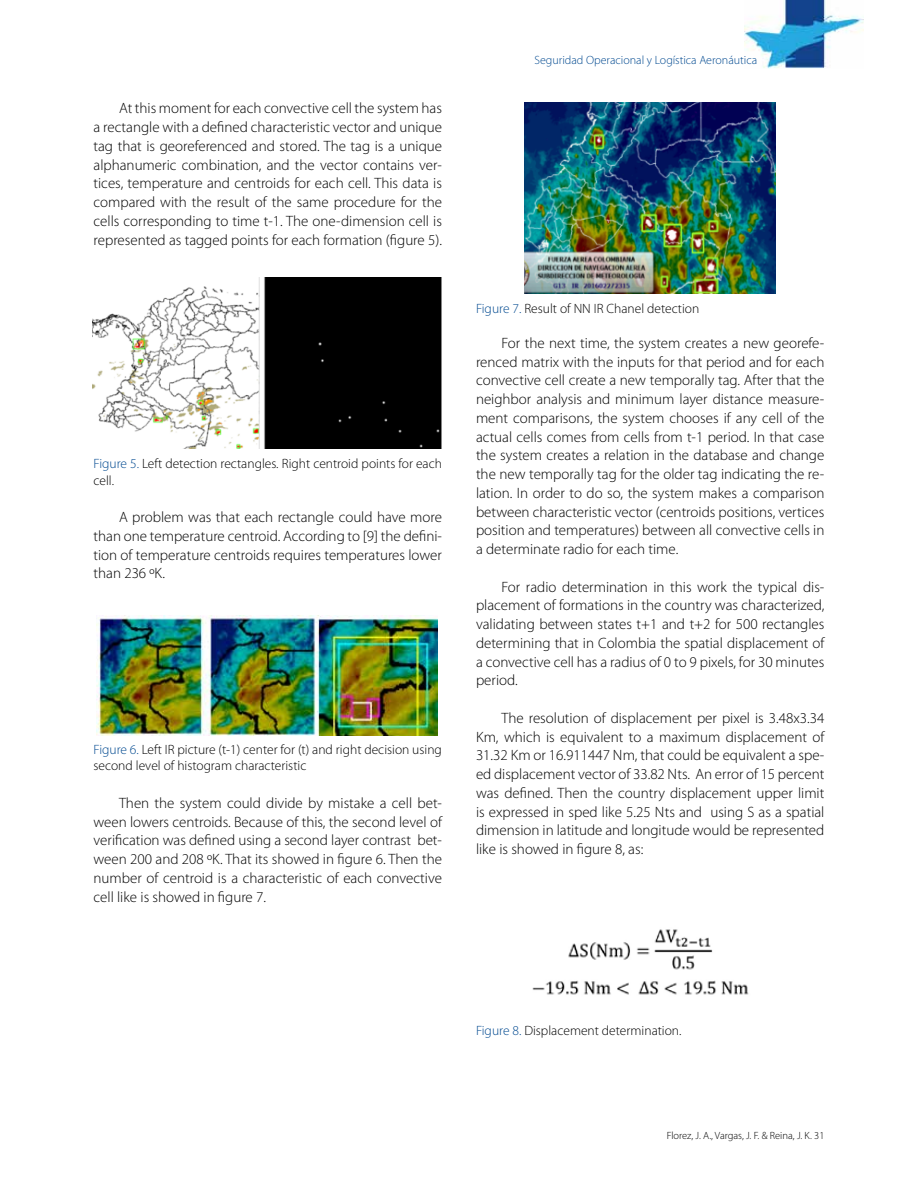
<style>
.page{position:relative;width:918px;height:1188px;background:#fff}
.page>*{position:absolute;margin:0;border:0;box-sizing:border-box;transform-origin:0 0}
.t1{font:300 15px/18.8px "Myriad Pro";color:#000;text-align:justify}
.t2{font:300 13.5px/16.5px "Myriad Pro";color:#000}
.t3{font:300 12px "Myriad Pro";color:#004990}
.t4{font:300 10.5px "Myriad Pro";color:#000}
.s1{color:#004990}
</style>
<div class="page">
<img style="left:744px;top:0;width:120px;height:68px">
<img style="left:97px;top:616px;width:341px;height:119px">
<img style="left:93px;top:277px;width:349px;height:171px">
<img style="left:525px;top:102px;width:251px;height:192px">
<img style="left:532px;top:929px;width:217px;height:66px">
<p class="t1" style="left:94px;top:99px;width:350px;text-indent:26px">At this moment for each convective cell the system has a rectangle with a defined characteristic vector and unique tag that is georeferenced and stored. The tag is a unique alphanumeric combination, and the vector contains ver&shy;tices, temperature and centroids for each cell. This data is compared with the result of the same procedure for the cells corresponding to time t-1. The one-dimension cell is represented as tagged points for each formation (figure 5).</p>
<p class="t2" style="left:94px;top:456px;width:350px"><span class="s1">Figure 5.</span> Left detection rectangles. Right centroid points for each cell.</p>
<p class="t1" style="left:94px;top:508px;width:350px;text-indent:26px">A problem was that each rectangle could have more than one temperature centroid. According to [9] the defini&shy;tion of temperature centroids requires temperatures lower than 236 ºK.</p>
<p class="t2" style="left:94px;top:741px;width:350px"><span class="s1">Figure 6.</span> Left IR picture (t-1) center for (t) and right decision using second level of histogram characteristic</p>
<p class="t1" style="left:94px;top:794px;width:350px;text-indent:26px">Then the system could divide by mistake a cell bet&shy;ween lowers centroids. Because of this, the second level of verification was defined using a second layer contrast bet&shy;ween 200 and 208 ºK. That its showed in figure 6. Then the number of centroid is a characteristic of each convective cell like is showed in figure 7.</p>
<p class="t3" style="left:534px;top:54px;width:224px">Seguridad Operacional y Logística Aeronáutica</p>
<p class="t2" style="left:476px;top:300px;width:225px"><span class="s1">Figure 7.</span> Result of NN IR Chanel detection</p>
<p class="t1" style="left:476px;top:334px;width:350px;text-indent:26px">For the next time, the system creates a new georefe&shy;renced matrix with the inputs for that period and for each convective cell create a new temporally tag. After that the neighbor analysis and minimum layer distance measure&shy;ment comparisons, the system chooses if any cell of the actual cells comes from cells from t-1 period. In that case the system creates a relation in the database and change the new temporally tag for the older tag indicating the re&shy;lation. In order to do so, the system makes a comparison between characteristic vector (centroids positions, vertices position and temperatures) between all convective cells in a determinate radio for each time.</p>
<p class="t1" style="left:476px;top:577px;width:350px;text-indent:26px">For radio determination in this work the typical dis&shy;placement of formations in the country was characterized, validating between states t+1 and t+2 for 500 rectangles determining that in Colombia the spatial displacement of a convective cell has a radius of 0 to 9 pixels, for 30 minutes period.</p>
<p class="t1" style="left:476px;top:709px;width:350px;text-indent:26px">The resolution of displacement per pixel is 3.48x3.34<br>Km, which is equivalent to a maximum displacement of 31.32 Km or 16.911447 Nm, that could be equivalent a spe&shy;ed displacement vector of 33.82 Nts. An error of 15 percent was defined. Then the country displacement upper limit is expressed in sped like 5.25 Nts and using S as a spatial dimension in latitude and longitude would be represented like is showed in figure 8, as:</p>
<p class="t2" style="left:476px;top:1022px;width:207px"><span class="s1">Figure 8.</span> Displacement determination.</p>
<p class="t4" style="left:667px;top:1130px;width:159px">Florez, J. A., Vargas, J. F. &amp; Reina, J. K. 31</p>
</div>
